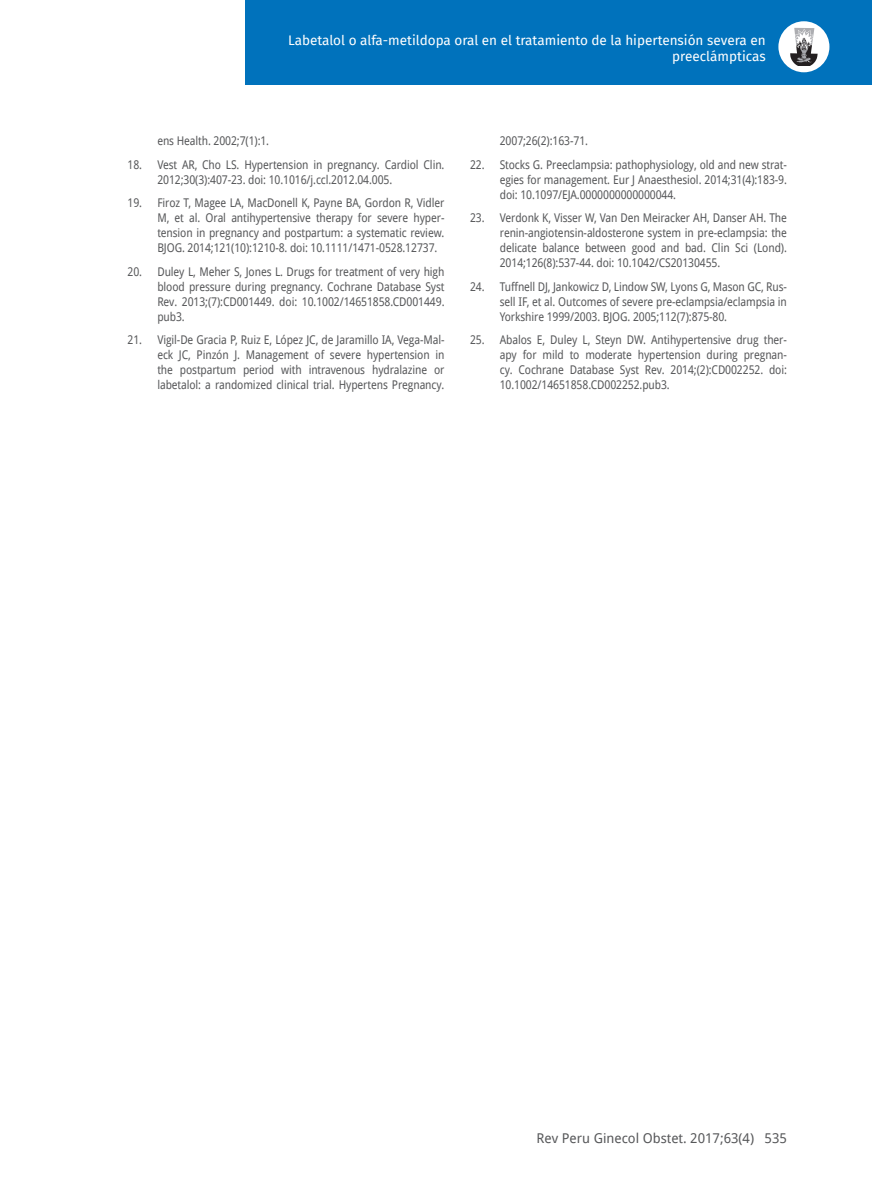
<style>
.page{position:relative;width:872px;height:1191px;background:#fff}
.page>*{position:absolute;margin:0;border:0;box-sizing:border-box;transform-origin:0 0}
.t1{font:13.5px/16.2px "Fira Sans";color:#fff;text-align:right}
.t2{font:13.5px "Droid Sans";color:#57585a}
.t3{font:12px/15px "Droid Sans";letter-spacing:-.01em;color:#57585a;text-align:justify;scale:.9 1}
</style>
<div class="page">
<div style="left:246px;top:0;width:626px;height:85px;background:#0072bc"></div>
<div style="left:778px;top:21px;width:51px;height:51px;background:#fff;border-radius:50%"></div>
<svg style="left:790px;top:28px;width:28px;height:38px"></svg>
<p class="t1" style="left:288px;top:31px;width:479px">Labetalol o alfa-metildopa oral en el tratamiento de la hipertensión severa en preeclámpticas</p>
<p class="t3" style="left:157px;top:133px;width:126px">ens Health. 2002;7(1):1.</p>
<p class="t3" style="left:157px;top:157px;width:320px;text-indent:-30px">18. Vest AR, Cho LS. Hypertension in pregnancy. Cardiol Clin.<br>2012;30(3):407-23. doi: 10.1016/j.ccl.2012.04.005.</p>
<p class="t3" style="left:157px;top:195px;width:320px;text-indent:-30px">19. Firoz T, Magee LA, MacDonell K, Payne BA, Gordon R, Vidler M, et al. Oral antihypertensive therapy for severe hyper&shy;tension in pregnancy and postpartum: a systematic review.<br>BJOG. 2014;121(10):1210-8. doi: 10.1111/1471-0528.12737.</p>
<p class="t3" style="left:157px;top:264px;width:320px;text-indent:-30px">20. Duley L, Meher S, Jones L. Drugs for treatment of very high blood pressure during pregnancy. Cochrane Database Syst Rev. 2013;(7):CD001449. doi: 10.1002/14651858.CD001449. pub3.</p>
<p class="t3" style="left:157px;top:332px;width:320px;text-indent:-30px">21. Vigil-De Gracia P, Ruiz E, López JC, de Jaramillo IA, Vega-Mal&shy;eck JC, Pinzón J. Management of severe hypertension in the postpartum period with intravenous hydralazine or labetalol: a randomized clinical trial. Hypertens Pregnancy.</p>
<p class="t3" style="left:500px;top:133px;width:100px">2007;26(2):163-71.</p>
<p class="t3" style="left:500px;top:157px;width:320px;text-indent:-30px">22. Stocks G. Preeclampsia: pathophysiology, old and new strat&shy;egies for management. Eur J Anaesthesiol. 2014;31(4):183-9. doi: 10.1097/EJA.0000000000000044.</p>
<p class="t3" style="left:500px;top:210px;width:320px;text-indent:-30px">23. Verdonk K, Visser W, Van Den Meiracker AH, Danser AH. The renin-angiotensin-aldosterone system in pre-eclampsia: the delicate balance between good and bad. Clin Sci (Lond).<br>2014;126(8):537-44. doi: 10.1042/CS20130455.</p>
<p class="t3" style="left:500px;top:279px;width:320px;text-indent:-30px">24. Tuffnell DJ, Jankowicz D, Lindow SW, Lyons G, Mason GC, Rus&shy;sell IF, et al. Outcomes of severe pre-eclampsia/eclampsia in Yorkshire 1999/2003. BJOG. 2005;112(7):875-80.</p>
<p class="t3" style="left:500px;top:332px;width:320px;text-indent:-30px">25. Abalos E, Duley L, Steyn DW. Antihypertensive drug ther&shy;apy for mild to moderate hypertension during pregnan&shy;cy. Cochrane Database Syst Rev. 2014;(2):CD002252. doi:<br>10.1002/14651858.CD002252.pub3.</p>
<p class="t2" style="left:536px;top:1128px;width:252px">Rev Peru Ginecol Obstet. 2017;63(4) 535</p>
</div>
